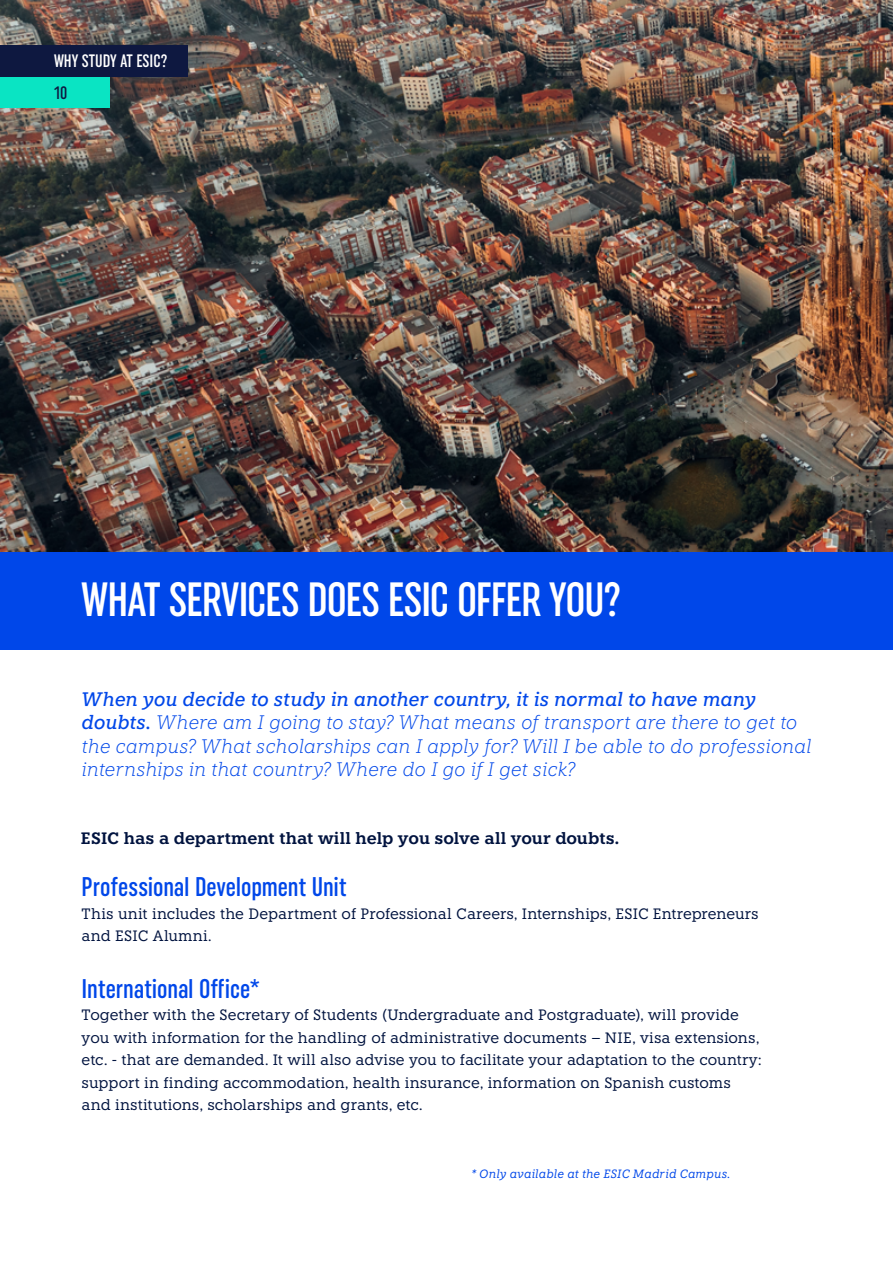
<style>
.page{position:relative;width:893px;height:1263px;background:#fff}
.page>*{position:absolute;margin:0;border:0;box-sizing:border-box;transform-origin:0 0}
.t1{font:500 extra-condensed 48px "Uniform";letter-spacing:-.02em;color:#fff}
.t2{font:500 extra-condensed 27px "Uniform";color:#0047e9}
.t3{font:italic 300 19.5px/23.4px "Knile";letter-spacing:-.01em;color:#0047e9}
.t4{font:500 extra-condensed 18px "Uniform";color:#fff}
.t5{font:500 extra-condensed 18px "Uniform";color:#0e1840}
.t6{font:600 16.5px "Knile";color:#00133f}
.t7{font:15px/22.5px "Knile";color:#00133f}
.t8{font:italic 12px "Knile";letter-spacing:.01em;color:#0047e9}
.s1{font-weight:500}
</style>
<div class="page">
<img style="left:0;top:0;width:893px;height:553px">
<div style="left:0;top:553px;width:893px;height:97px;background:#0047e9"></div>
<div style="left:0;top:76px;width:110px;height:31px;background:#0ae4c3"></div>
<div style="left:0;top:45px;width:187px;height:31px;background:#0e1840"></div>
<p class="t4" style="left:54px;top:51px;width:165px">¿POR Q É ES UDIAR EN ESIC?</p>
<p class="t4" style="left:54px;top:51px;width:115px">WHY STUDY AT ESIC?</p>
<p class="t5" style="left:54px;top:82px;width:15px">10</p>
<h1 class="t1" style="left:82px;top:571px;width:541px">WHAT SERVICES DOES ESIC OFFER YOU?</h1>
<p class="t3" style="left:82px;top:687px;width:731px"><span class="s1">When you decide to study in another country, it is normal to have many doubts.</span> Where am I going to stay? What means of transport are there to get to the campus? What scholarships can I apply for? Will I be able to do professional internships in that country? Where do I go if I get sick?</p>
<p class="t6" style="left:81px;top:828px;width:540px">ESIC has a department that will help you solve all your doubts.</p>
<h2 class="t2" style="left:82px;top:871px;width:267px">Professional Development Unit</h2>
<p class="t7" style="left:82px;top:902px;width:679px">This unit includes the Department of Professional Careers, Internships, ESIC Entrepreneurs and ESIC Alumni.</p>
<h2 class="t2" style="left:82px;top:973px;width:180px">International Office*</h2>
<p class="t7" style="left:82px;top:1004px;width:681px">Together with the Secretary of Students (Undergraduate and Postgraduate), will provide you with information for the handling of administrative documents – NIE, visa extensions, etc. - that are demanded. It will also advise you to facilitate your adaptation to the country: support in finding accommodation, health insurance, information on Spanish customs and institutions, scholarships and grants, etc.</p>
<p class="t8" style="left:471px;top:1167px;width:261px">* Only available at the ESIC Madrid Campus.</p>
</div>
